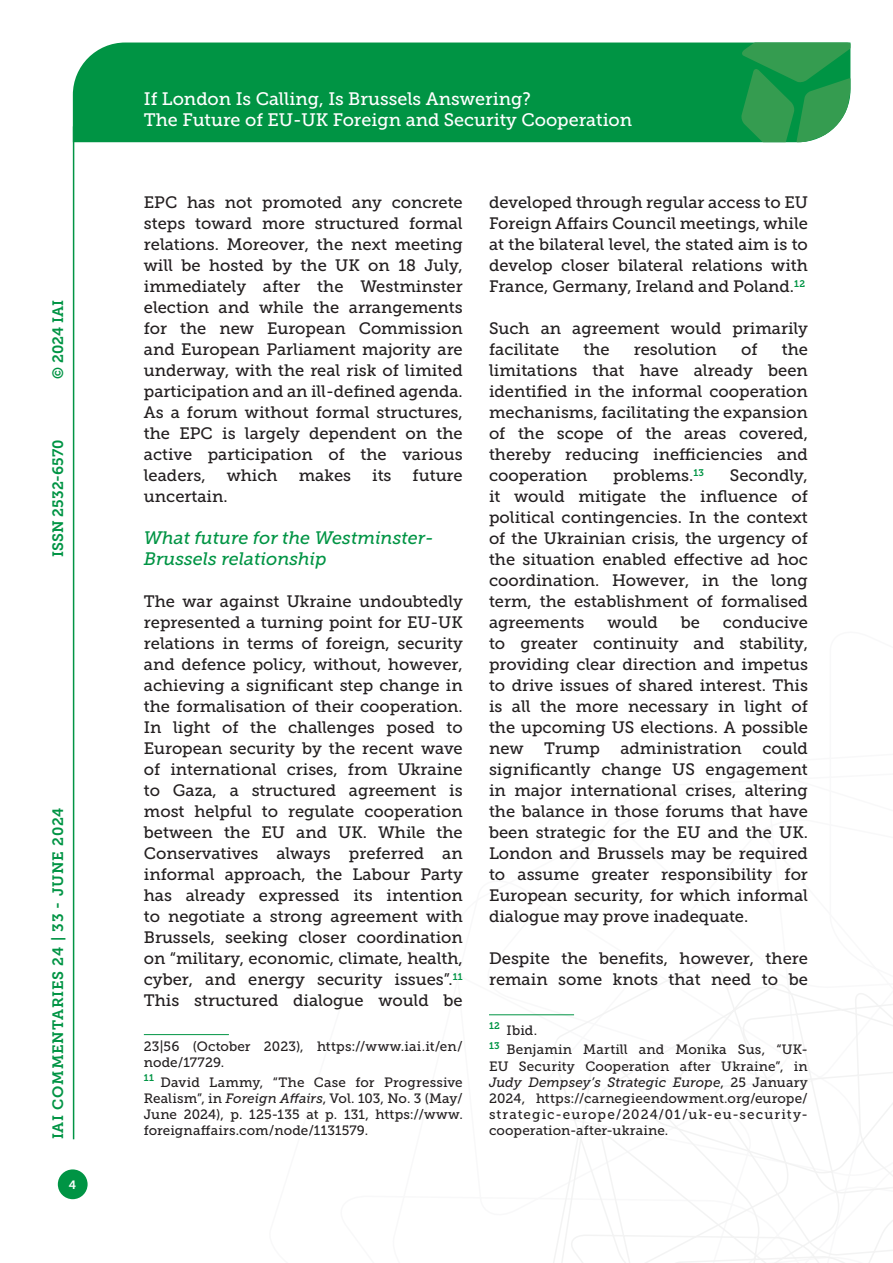
<style>
.page{position:relative;width:893px;height:1263px;background:#fff}
.page>*{position:absolute;margin:0;border:0;box-sizing:border-box;transform-origin:0 0}
.t1{font:18px/21.6px "Museo Slab 500";color:#fff}
.Titolo_paragrafo_2{font:italic 18px/21px "Museo Slab 500";color:#009444}
.Testo{font:16.5px/21px "Museo Slab 500";color:#231f20;text-align:justify}
.t2{font:15px "Museo Slab 700";letter-spacing:.05em;color:#009444}
.t3{font:15px "Museo Slab 700";color:#009444}
.Nota{font:13.5px/16.2px "Museo Slab 500";letter-spacing:.015em;color:#231f20;text-align:justify}
.t4{font:12px "Museo Slab 700";color:#fff}
.s1{font-style:italic}
</style>
<div class="page">
<svg style="left:531px;top:960px;width:362px;height:303px"></svg>
<div style="left:73px;top:43px;width:668px;height:99px;background:#009444"></div>
<svg style="left:741px;top:43px;width:109px;height:99px;background:#319e55"></svg>
<div style="left:58px;top:1169px;width:30px;height:30px;background:#009444;border-radius:50%"></div>
<hr style="left:73px;top:126px;width:1px;height:1013px;background:#009444">
<hr style="left:144px;top:1034px;width:85px;height:1px;background:#009444">
<hr style="left:489px;top:1014px;width:85px;height:1px;background:#009444">
<p class="t2" style="left:50px;top:379px;width:80px;rotate:-90deg">© 2024 IAI</p>
<p class="t3" style="left:50px;top:557px;width:119px;rotate:-90deg">ISSN 2532-6570</p>
<p class="t2" style="left:50px;top:1139px;width:333px;rotate:-90deg">IAI COMMENTARIES 24 | 33 - JUNE 2024</p>
<p class="t4" style="left:69px;top:1178px;width:9px">4</p>
<p class="t1" style="left:144px;top:88px;width:490px">If London Is Calling, Is Brussels Answering?<br>The Future of EU-UK Foreign and Security Cooperation</p>
<p class="Testo" style="left:144px;top:192px;width:320px">EPC has not promoted any concrete steps toward more structured formal relations. Moreover, the next meeting will be hosted by the UK on 18 July, immediately after the Westminster election and while the arrangements for the new European Commission and European Parliament majority are underway, with the real risk of limited participation and an ill-defined agenda.<br>As a forum without formal structures, the EPC is largely dependent on the active participation of the various leaders,</p>
<p class="Testo" style="left:227px;top:465px;width:52px">which</p>
<p class="Testo" style="left:299px;top:465px;width:54px">makes</p>
<p class="Testo" style="left:372px;top:465px;width:21px">its</p>
<p class="Testo" style="left:413px;top:465px;width:52px">future</p>
<p class="Testo" style="left:144px;top:486px;width:85px">uncertain.</p>
<p class="Titolo_paragrafo_2" style="left:144px;top:527px;width:291px">What future for the Westminster-<br>Brussels relationship</p>
<p class="Testo" style="left:144px;top:591px;width:320px">The war against Ukraine undoubtedly represented a turning point for EU-UK relations in terms of foreign, security and defence policy, without, however, achieving a significant step change in the formalisation of their cooperation.<br>In light of the challenges posed to European security by the recent wave of international crises, from Ukraine to Gaza, a structured agreement is most helpful to regulate cooperation between the EU and UK. While the Conservatives always preferred an informal approach, the Labour Party has already expressed its intention to negotiate a strong agreement with Brussels, seeking closer coordination on “military, economic, climate, health, cyber, and energy security issues”.<sup>11<br></sup>This structured dialogue would be</p>
<p class="Nota" style="left:144px;top:1038px;width:320px">23|56 (October 2023), https://www.iai.it/en/ node/17729.</p>
<p class="Nota" style="left:144px;top:1074px;width:320px"><sup>11</sup> David Lammy, “The Case for Progressive Realism”, in <span class="s1">Foreign Affairs</span>, Vol. 103, No. 3 (May/ June 2024), p. 125-135 at p. 131, https://www. foreignaffairs.com/node/1131579.</p>
<p class="Testo" style="left:489px;top:192px;width:320px">developed through regular access to EU Foreign Affairs Council meetings, while at the bilateral level, the stated aim is to develop closer bilateral relations with France, Germany, Ireland and Poland.<sup>12</sup></p>
<p class="Testo" style="left:489px;top:318px;width:320px">Such an agreement would primarily facilitate</p>
<p class="Testo" style="left:583px;top:339px;width:28px">the</p>
<p class="Testo" style="left:634px;top:339px;width:85px">resolution</p>
<p class="Testo" style="left:741px;top:339px;width:18px">of</p>
<p class="Testo" style="left:489px;top:339px;width:320px;text-indent:293px">the limitations that have already been identified in the informal cooperation mechanisms, facilitating the expansion of the scope of the areas covered, thereby reducing inefficiencies and cooperation</p>
<p class="Testo" style="left:613px;top:465px;width:93px">problems.<sup>13</sup></p>
<p class="Testo" style="left:489px;top:465px;width:320px;text-indent:241px">Secondly, it would mitigate the influence of political contingencies. In the context of the Ukrainian crisis, the urgency of the situation enabled effective ad hoc coordination. However, in the long term, the establishment of formalised agreements</p>
<p class="Testo" style="left:489px;top:612px;width:320px;text-indent:234px">conducive to greater continuity and stability, providing clear direction and impetus to drive issues of shared interest. This is all the more necessary in light of the upcoming US elections. A possible new Trump administration could significantly change US engagement in major international crises, altering the balance in those forums that have been strategic for the EU and the UK.<br>London and Brussels may be required to assume greater responsibility for European security, for which informal dialogue may prove inadequate.</p>
<p class="Testo" style="left:489px;top:948px;width:320px">Despite the benefits, however, there remain some knots that need to be</p>
<p class="Nota" style="left:489px;top:1022px;width:50px"><sup>12</sup> Ibid.</p>
<p class="Nota" style="left:489px;top:1042px;width:320px"><sup>13</sup> Benjamin Martill and Monika Sus, “UK-EU Security Cooperation after Ukraine”, in <span class="s1">Judy Dempsey’s Strategic Europe</span>, 25 January 2024, https://carnegieendowment.org/europe/ strategic-europe/2024/01/uk-eu-security&shy;cooperation-after-ukraine.</p>
<p class="Testo" style="left:607px;top:612px;width:52px">would</p>
<p class="Testo" style="left:681px;top:612px;width:21px">be</p>
</div>
